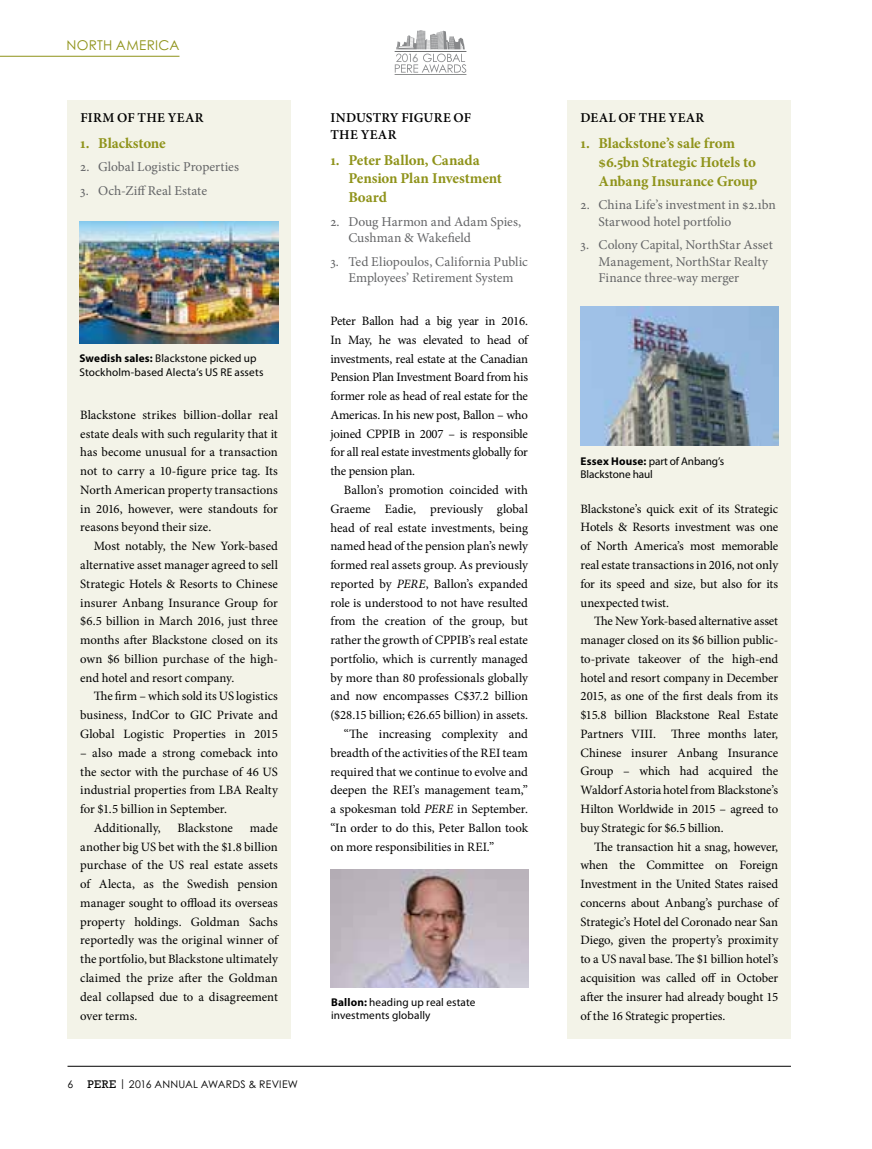
<style>
.page{position:relative;width:872px;height:1149px;background:#fff}
.page>*{position:absolute;margin:0;border:0;box-sizing:border-box;transform-origin:0 0}
.t1{font:700 15px/18.8px "Minion Pro";letter-spacing:-.01em;color:#8f931a}
.t2{font:13.5px/16.6px "Minion Pro";color:#646567}
.t3{font:600 13.5px/16.6px "Minion Pro";letter-spacing:.02em;color:#000}
.t4{font:13.5px "Century Gothic Pro";letter-spacing:.02em;color:#8f931a}
.t5{font:12.75px/18.8px "Minion Pro";letter-spacing:-.005em;color:#000;text-align:justify}
.t6{font:11.4px "Century Gothic Pro";color:#87888a}
.t7{font:11.25px/13.2px "Myriad Pro";letter-spacing:.01em;color:#000}
.t8{font:11.25px/13.2px "Myriad Pro";letter-spacing:-.01em;color:#000}
.t9{font:10.5px "Century Gothic Pro";letter-spacing:.02em;color:#000}
.s1{font-weight:700}
.s2{font-family:"Rockwell Std";font-size:11.25px}
.s3{font-style:italic}
</style>
<div class="page">
<hr style="left:68px;top:1065px;width:723px;height:1px;background:#000">
<hr style="left:0;top:56px;width:179px;height:1px;background:#8f931a">
<div style="left:568px;top:100px;width:223px;height:937px;background:#f3f3e8"></div>
<div style="left:68px;top:100px;width:223px;height:937px;background:#f3f3e8"></div>
<img style="left:80px;top:221px;width:199px;height:123px">
<img style="left:580px;top:306px;width:198px;height:139px">
<img style="left:331px;top:869px;width:197px;height:118px">
<hr style="left:395px;top:75px;width:71px;height:1px;background:#707172">
<svg style="left:395px;top:30px;width:71px;height:43px"></svg>
<p class="t4" style="left:66px;top:37px;width:115px">NORTH AMERICA</p>
<p class="t3" style="left:80px;top:110px;width:125px">FIRM OF THE YEAR</p>
<p class="t1" style="left:80px;top:133px;width:87px">1. Blackstone</p>
<p class="t2" style="left:80px;top:159px;width:160px">2. Global Logistic Properties</p>
<p class="t2" style="left:80px;top:182px;width:128px">3. Och-Ziff Real Estate</p>
<p class="t7" style="left:80px;top:352px;width:185px"><span class="s1">Swedish sales:</span> Blackstone picked up<br>Stockholm-based Alecta’s US RE assets</p>
<p class="t5" style="left:80px;top:405px;width:199px">Blackstone strikes billion-dollar real estate deals with such regularity that it has become unusual for a transaction not to carry a 10-figure price tag. Its North American property transactions in 2016, however, were standouts for reasons beyond their size.</p>
<p class="t5" style="left:80px;top:536px;width:199px;text-indent:14px">Most notably, the New York-based alternative asset manager agreed to sell Strategic Hotels &amp; Resorts to Chinese insurer Anbang Insurance Group for $6.5 billion in March 2016, just three months after Blackstone closed on its own $6 billion purchase of the high&shy;end hotel and resort company.</p>
<p class="t5" style="left:80px;top:686px;width:199px;text-indent:14px">The firm – which sold its US logistics business, IndCor to GIC Private and Global Logistic Properties in 2015</p>
<p class="t5" style="left:80px;top:743px;width:199px">– also made a strong comeback into</p>
<p class="t5" style="left:80px;top:761px;width:199px">the sector with the purchase of 46 US</p>
<p class="t5" style="left:80px;top:780px;width:199px">industrial properties from LBA Realty</p>
<p class="t5" style="left:80px;top:799px;width:148px">for $1.5 billion in September.</p>
<p class="t5" style="left:94px;top:818px;width:68px">Additionally,</p>
<p class="t5" style="left:177px;top:818px;width:57px">Blackstone</p>
<p class="t5" style="left:80px;top:818px;width:199px;text-indent:169px">made another big US bet with the $1.8 billion purchase of the US real estate assets of Alecta, as the Swedish pension manager sought to offload its overseas property holdings. Goldman Sachs reportedly was the original winner of the portfolio, but Blackstone ultimately claimed the prize after the Goldman deal collapsed due to a disagreement over terms.</p>
<p class="t9" style="left:68px;top:1077px;width:7px">6</p>
<p class="t9" style="left:88px;top:1077px;width:212px"><span class="s2">PERE</span> | 2016 ANNUAL AWARDS &amp; REVIEW</p>
<p class="t6" style="left:412px;top:51px;width:8px">6</p>
<p class="t3" style="left:330px;top:110px;width:142px">INDUSTRY FIGURE OF<br>THE YEAR</p>
<p class="t1" style="left:348px;top:150px;width:155px;text-indent:-18px">1. Peter Ballon, Canada<br>Pension Plan Investment<br>Board</p>
<p class="t2" style="left:348px;top:213px;width:174px;text-indent:-18px">2. Doug Harmon and Adam Spies,<br>Cushman &amp; Wakefield</p>
<p class="t2" style="left:330px;top:253px;width:199px;text-align:center">3. Ted Eliopoulos, California Public<br>Employees’ Retirement System</p>
<p class="t5" style="left:330px;top:311px;width:199px">Peter Ballon had a big year in 2016.<br>In May, he was elevated to head of investments, real estate at the Canadian Pension Plan Investment Board from his former role as head of real estate for the Americas. In his new post, Ballon – who joined CPPIB in 2007 – is responsible for all real estate investments globally for the pension plan.</p>
<p class="t5" style="left:344px;top:480px;width:186px">Ballon’s promotion coincided with</p>
<p class="t5" style="left:330px;top:499px;width:199px">Graeme Eadie, previously global</p>
<p class="t5" style="left:330px;top:518px;width:199px">head of real estate investments, being</p>
<p class="t5" style="left:330px;top:536px;width:199px">named head of the pension plan’s newly</p>
<p class="t5" style="left:330px;top:555px;width:199px">formed real assets group. As previously</p>
<p class="t5" style="left:330px;top:574px;width:199px">reported by <span class="s3">PERE</span>, Ballon’s expanded</p>
<p class="t5" style="left:330px;top:593px;width:199px">role is understood to not have resulted</p>
<p class="t5" style="left:330px;top:611px;width:199px">from the creation of the group, but</p>
<p class="t5" style="left:330px;top:630px;width:199px">rather the growth of CPPIB’s real estate</p>
<p class="t5" style="left:330px;top:649px;width:199px">portfolio, which is currently managed</p>
<p class="t5" style="left:330px;top:668px;width:199px">by more than 80 professionals globally</p>
<p class="t5" style="left:330px;top:686px;width:199px">and now encompasses C$37.2 billion</p>
<p class="t5" style="left:330px;top:705px;width:199px">($28.15 billion; €26.65 billion) in assets.</p>
<p class="t5" style="left:344px;top:724px;width:186px">“The increasing complexity and</p>
<p class="t5" style="left:330px;top:743px;width:199px">breadth of the activities of the REI team</p>
<p class="t5" style="left:330px;top:761px;width:199px">required that we continue to evolve and</p>
<p class="t5" style="left:330px;top:780px;width:199px">deepen the REI’s management team,”</p>
<p class="t5" style="left:330px;top:799px;width:199px">a spokesman told <span class="s3">PERE</span> in September.</p>
<p class="t5" style="left:330px;top:818px;width:199px">“In order to do this, Peter Ballon took</p>
<p class="t5" style="left:330px;top:837px;width:165px">on more responsibilities in REI.”</p>
<p class="t7" style="left:331px;top:994px;width:146px"><span class="s1">Ballon:</span> heading up real estate investments globally</p>
<p class="t3" style="left:580px;top:110px;width:125px">DEAL OF THE YEAR</p>
<p class="t1" style="left:598px;top:133px;width:160px;text-indent:-18px">1. Blackstone’s sale from $6.5bn Strategic Hotels to<br>Anbang Insurance Group</p>
<p class="t2" style="left:598px;top:196px;width:179px;text-indent:-18px">2. China Life’s investment in $2.1bn<br>Starwood hotel portfolio</p>
<p class="t2" style="left:598px;top:236px;width:176px;text-indent:-18px">3. Colony Capital, NorthStar Asset<br>Management, NorthStar Realty<br>Finance three-way merger</p>
<p class="t8" style="left:580px;top:454px;width:145px"><span class="s1">Essex House:</span> part of Anbang’s<br>Blackstone haul</p>
<p class="t5" style="left:580px;top:499px;width:199px">Blackstone’s quick exit of its Strategic Hotels &amp; Resorts investment was one of North America’s most memorable real estate transactions in 2016, not only for its speed and size, but also for its unexpected twist.</p>
<p class="t5" style="left:580px;top:611px;width:199px;text-indent:14px">The New York-based alternative asset manager closed on its $6 billion public&shy;to-private takeover of the high-end hotel and resort company in December 2015, as one of the first deals from its $15.8 billion Blackstone Real Estate Partners VIII. Three months later, Chinese insurer Anbang Insurance Group – which had acquired the Waldorf Astoria hotel from Blackstone’s Hilton Worldwide in 2015 – agreed to buy Strategic for $6.5 billion.</p>
<p class="t5" style="left:580px;top:836px;width:199px;text-indent:14px">The transaction hit a snag, however, when the Committee on Foreign Investment in the United States raised concerns about Anbang’s purchase of Strategic’s Hotel del Coronado near San Diego, given the property’s proximity to a US naval base. The $1 billion hotel’s acquisition was called off in October after the insurer had already bought 15 of the 16 Strategic properties.</p>
</div>
